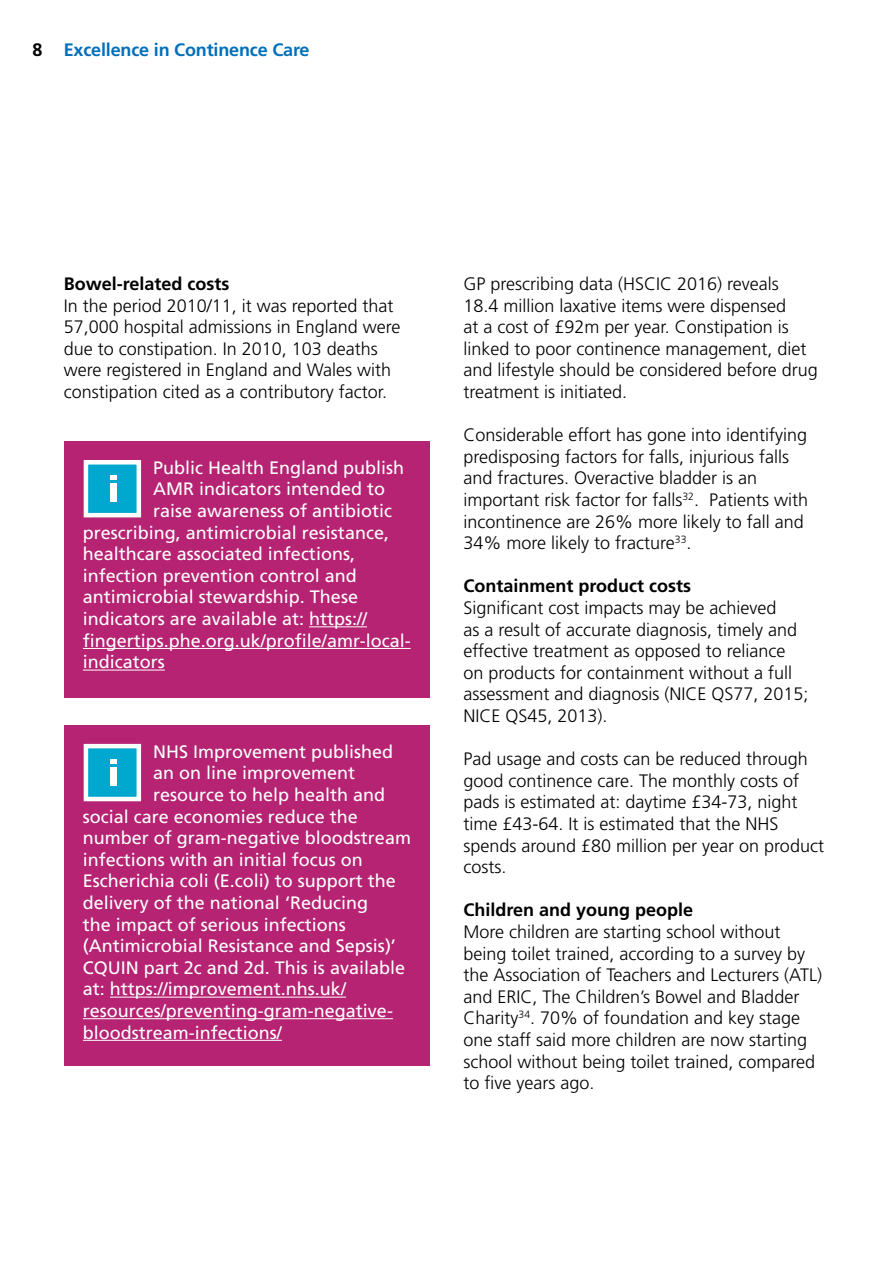
<style>
.page{position:relative;width:893px;height:1263px;background:#fff}
.page>*{position:absolute;margin:0;border:0;box-sizing:border-box;transform-origin:0 0}
.t1{font:300 18px/21.6px "Frutiger";color:#000}
.t2{font:18px/21.6px "Frutiger";color:#fff}
.t3{font:700 18px "Frutiger";color:#000}
.t4{font:700 18px "Frutiger LT Std";letter-spacing:-.01em;color:#0070ba}
.s1{color:#000}
</style>
<div class="page">
<div style="left:64px;top:441px;width:365px;height:256px;background:#b52372"></div>
<div style="left:64px;top:725px;width:365px;height:340px;background:#b52372"></div>
<hr style="left:83px;top:1040px;width:199px;height:1px;background:#fff">
<hr style="left:83px;top:1018px;width:310px;height:1px;background:#fff">
<hr style="left:110px;top:997px;width:236px;height:1px;background:#fff">
<hr style="left:83px;top:670px;width:82px;height:1px;background:#fff">
<hr style="left:83px;top:648px;width:328px;height:1px;background:#fff">
<hr style="left:309px;top:626px;width:58px;height:1px;background:#fff">
<div style="left:84px;top:460px;width:57px;height:57px;background:#00a7ce;border:4px solid #fff"></div>
<div style="left:110px;top:483px;width:6px;height:19px;background:#fff"></div>
<svg style="left:110px;top:475px;width:6px;height:5px"></svg>
<div style="left:84px;top:744px;width:57px;height:57px;background:#00a7ce;border:4px solid #fff"></div>
<div style="left:111px;top:767px;width:6px;height:19px;background:#fff"></div>
<svg style="left:111px;top:759px;width:6px;height:5px"></svg>
<p class="t4" style="left:33px;top:39px;width:278px"><span class="s1">8</span> Excellence in Continence Care</p>
<h4 class="t3" style="left:64px;top:273px;width:167px">Bowel-related costs</h4>
<p class="t1" style="left:64px;top:295px;width:338px">In the period 2010/11, it was reported that 57,000 hospital admissions in England were due to constipation. In 2010, 103 deaths were registered in England and Wales with constipation cited as a contributory factor.</p>
<p class="t2" style="left:153px;top:457px;width:253px">Public Health England publish<br>AMR indicators intended to raise awareness of antibiotic</p>
<p class="t2" style="left:83px;top:522px;width:329px">prescribing, antimicrobial resistance, healthcare associated infections, infection prevention control and antimicrobial stewardship. These indicators are available at: https:// fngertips.phe.org.uk/profle/amr-local&shy;indicators</p>
<p class="t2" style="left:153px;top:741px;width:242px">NHS Improvement published</p>
<p class="t2" style="left:153px;top:762px;width:204px">an on line improvement</p>
<p class="t2" style="left:83px;top:784px;width:330px;text-indent:70px">resource to help health and social care economies reduce the number of gram-negative bloodstream infections with an initial focus on Escherichia coli (E.coli) to support the delivery of the national ‘Reducing<br>the impact of serious infections (Antimicrobial Resistance and Sepsis)’ CQUIN part 2c and 2d. This is available at: https://improvement.nhs.uk/ resources/preventing-gram-negative&shy;bloodstream-infections/</p>
<p class="t1" style="left:463px;top:273px;width:317px">GP prescribing data (HSCIC 2016) reveals</p>
<p class="t1" style="left:463px;top:295px;width:356px">18.4 million laxative items were dispensed<br>at a cost of £92m per year. Constipation is linked to poor continence management, diet and lifestyle should be considered before drug treatment is initiated.</p>
<p class="t1" style="left:463px;top:424px;width:346px">Considerable effort has gone into identifying predisposing factors for falls, injurious falls and fractures. Overactive bladder is an important risk factor for falls<sup>32</sup>. Patients with incontinence are 26% more likely to fall and 34% more likely to fracture<sup>33</sup>.</p>
<h4 class="t3" style="left:463px;top:575px;width:229px">Containment product costs</h4>
<p class="t1" style="left:463px;top:597px;width:347px">Signifcant cost impacts may be achieved<br>as a result of accurate diagnosis, timely and effective treatment as opposed to reliance on products for containment without a full assessment and diagnosis (NICE QS77, 2015; NICE QS45, 2013).</p>
<p class="t1" style="left:463px;top:748px;width:362px">Pad usage and costs can be reduced through good continence care. The monthly costs of pads is estimated at: daytime £34-73, night time £43-64. It is estimated that the NHS spends around £80 million per year on product costs.</p>
<h4 class="t3" style="left:463px;top:899px;width:231px">Children and young people</h4>
<p class="t1" style="left:463px;top:921px;width:360px">More children are starting school without being toilet trained, according to a survey by the Association of Teachers and Lecturers (ATL) and ERIC, The Children’s Bowel and Bladder Charity<sup>34</sup>. 70% of foundation and key stage one staff said more children are now starting school without being toilet trained, compared to fve years ago.</p>
</div>
